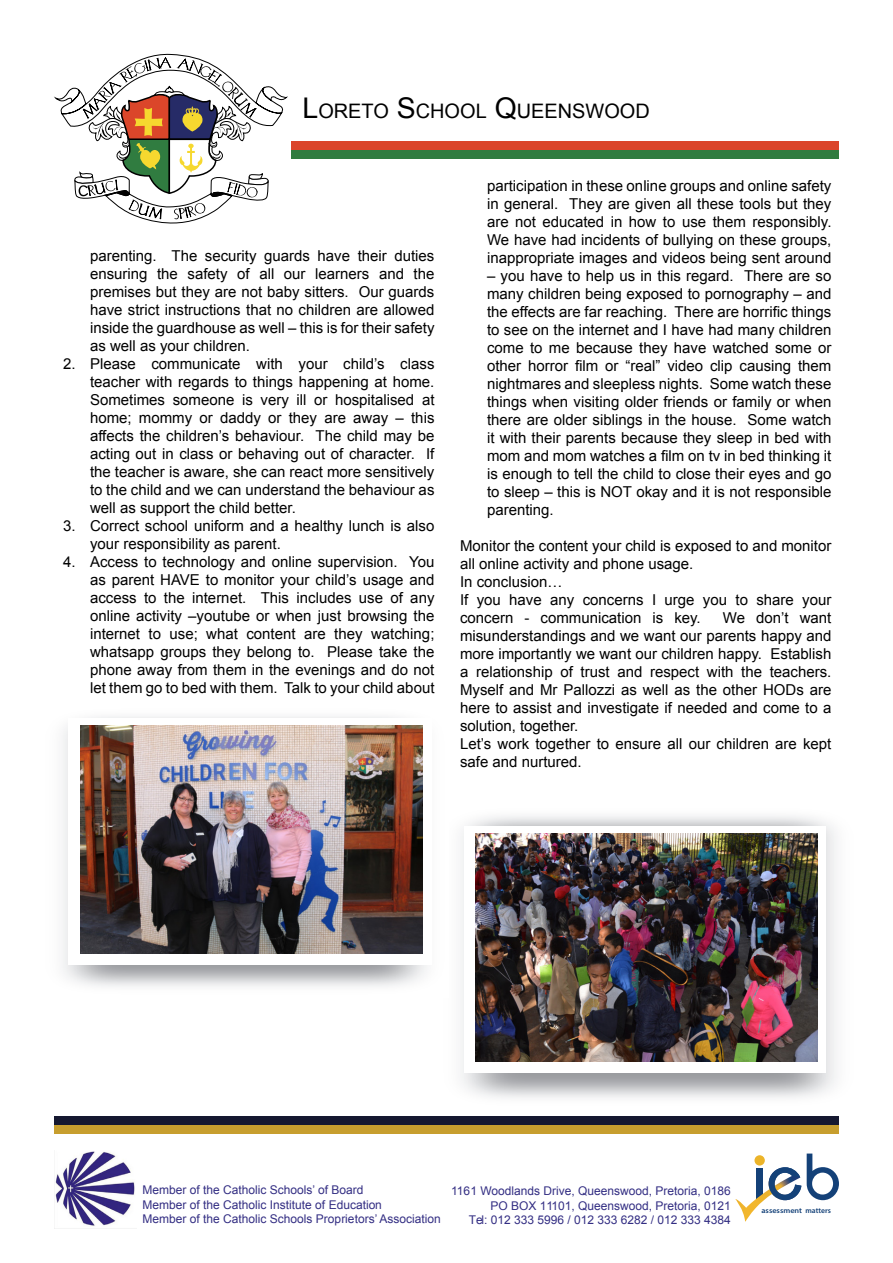
<style>
.page{position:relative;width:893px;height:1263px;background:#fff}
.page>*{position:absolute;margin:0;border:0;box-sizing:border-box;transform-origin:0 0}
.t1{font:19.95px "Arial";color:#000}
.t2{font:15px/18px "Arial";color:#000;text-align:justify}
.t3{font:12px/14.4px "Arial";color:#332e83}
.t4{font:600 7.5px "Myriad Pro";color:#144178;scale:1.09 1}
.s1{font-size:28.5px}
</style>
<div class="page">
<div style="left:292px;top:141px;width:547px;height:9px;background:#db452a"></div>
<div style="left:292px;top:150px;width:547px;height:9px;background:#307c40"></div>
<div style="left:54px;top:1116px;width:785px;height:9px;background:#151830"></div>
<div style="left:54px;top:1125px;width:785px;height:9px;background:#c79e2e"></div>
<img style="left:54px;top:1151px;width:81px;height:76px">
<div style="left:754px;top:1155px;width:11px;height:10px;background:#ecb429;border-radius:50%"></div>
<svg style="left:807px;top:1153px;width:32px;height:47px"></svg>
<img style="left:735px;top:1168px;width:52px;height:53px">
<img style="left:769px;top:1167px;width:32px;height:33px">
<svg style="left:55px;top:53px;width:232px;height:171px"></svg>
<img style="left:80px;top:726px;width:343px;height:228px">
<img style="left:475px;top:834px;width:342px;height:227px">
<p class="t1" style="left:302px;top:98px;width:349px"><span class="s1">L</span>ORETO <span class="s1">S</span>CHOOL <span class="s1">Q</span>UEENSWOOD</p>
<p class="t2" style="left:90px;top:247px;width:346px">parenting. The security guards have their duties ensuring the safety of all our learners and the premises but they are not baby sitters. Our guards have strict instructions that no children are allowed inside the guardhouse as well – this is for their safety as well as your children.</p>
<p class="t2" style="left:90px;top:355px;width:346px;text-indent:-27px">2. Please communicate with your child’s class teacher with regards to things happening at home.<br>Sometimes someone is very ill or hospitalised at home; mommy or daddy or they are away – this affects the children’s behaviour. The child may be acting out in class or behaving out of character. If the teacher is aware, she can react more sensitively to the child and we can understand the behaviour as well as support the child better.</p>
<p class="t2" style="left:90px;top:517px;width:346px;text-indent:-27px">3. Correct school uniform and a healthy lunch is also your responsibility as parent.</p>
<p class="t2" style="left:90px;top:553px;width:346px;text-indent:-27px">4. Access to technology and online supervision. You as parent HAVE to monitor your child’s usage and access to the internet. This includes use of any online activity –youtube or when just browsing the internet to use; what content are they watching; whatsapp groups they belong to. Please take the phone away from them in the evenings and do not let them go to bed with them. Talk to your child about</p>
<p class="t2" style="left:487px;top:177px;width:346px">participation in these online groups and online safety in general. They are given all these tools but they are not educated in how to use them responsibly.<br>We have had incidents of bullying on these groups, inappropriate images and videos being sent around</p>
<p class="t2" style="left:487px;top:267px;width:346px">– you have to help us in this regard. There are so many children being exposed to pornography – and the effects are far reaching. There are horrific things to see on the internet and I have had many children come to me because they have watched some or other horror film or “real” video clip causing them nightmares and sleepless nights. Some watch these things when visiting older friends or family or when there are older siblings in the house. Some watch it with their parents because they sleep in bed with mom and mom watches a film on tv in bed thinking it is enough to tell the child to close their eyes and go to sleep – this is NOT okay and it is not responsible parenting.</p>
<p class="t2" style="left:460px;top:537px;width:373px">Monitor the content your child is exposed to and monitor all online activity and phone usage.</p>
<p class="t2" style="left:460px;top:573px;width:104px">In conclusion…</p>
<p class="t2" style="left:460px;top:591px;width:373px">If you have any concerns I urge you to share your concern - communication is key.</p>
<p class="t2" style="left:460px;top:609px;width:373px;text-indent:263px">We don’t want misunderstandings and we want our parents happy and more importantly we want our children happy. Establish a relationship of trust and respect with the teachers.<br>Myself and Mr Pallozzi as well as the other HODs are here to assist and investigate if needed and come to a solution, together.</p>
<p class="t2" style="left:460px;top:735px;width:373px">Let’s work together to ensure all our children are kept safe and nurtured.</p>
<p class="t3" style="left:143px;top:1183px;width:300px">Member of the Catholic Schools’ of Board<br>Member of the Catholic Institute of Education<br>Member of the Catholic Schools Proprietors’ Association</p>
<p class="t3" style="left:451px;top:1184px;width:281px;text-align:right">1161 Woodlands Drive, Queenswood, Pretoria, 0186<br>PO BOX 11101, Queenswood, Pretoria, 0121<br>Tel: 012 333 5996 / 012 333 6282 / 012 333 4384</p>
<p class="t4" style="left:761px;top:1206px;width:65px">assessment matters</p>
</div>
